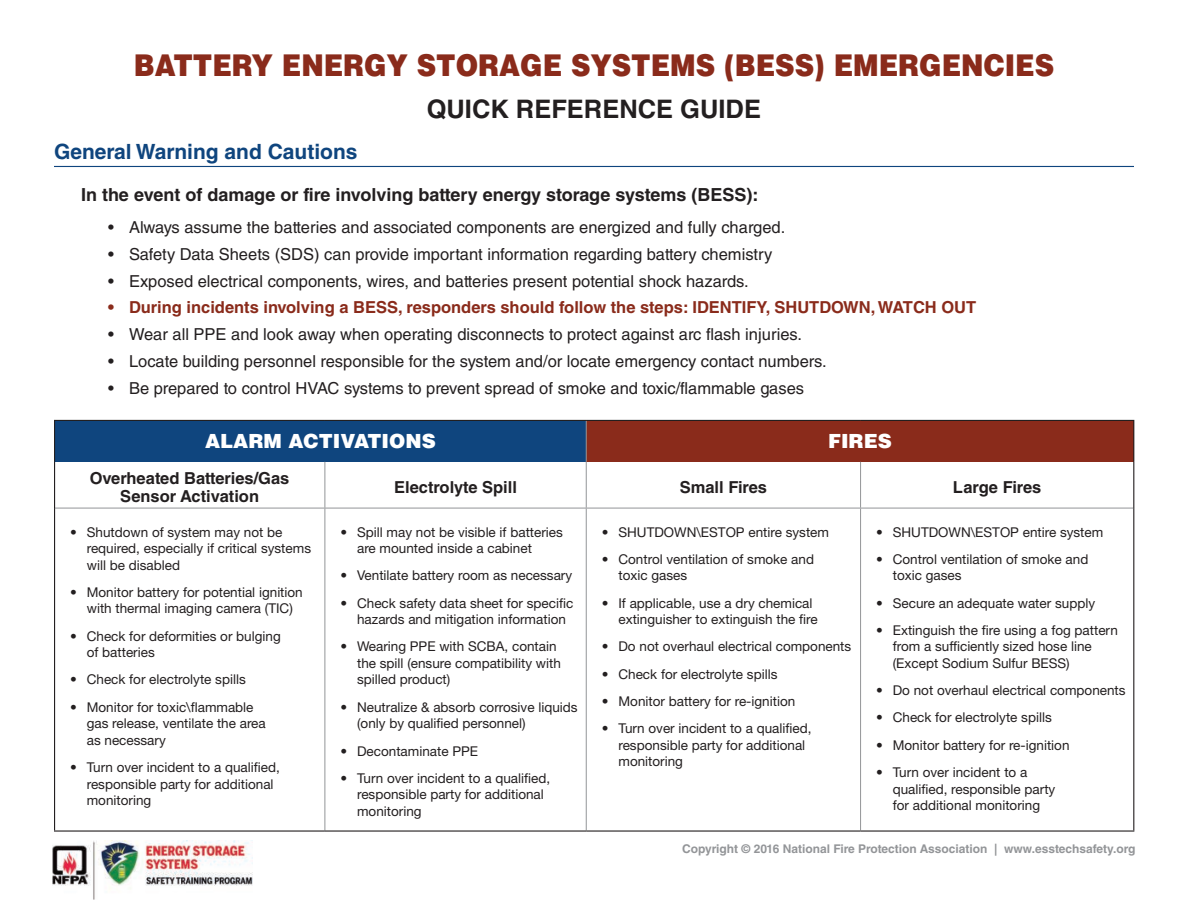
<style>
.page{position:relative;width:1188px;height:918px;background:#fff}
.page>*{position:absolute;margin:0;border:0;box-sizing:border-box;transform-origin:0 0}
.t1{font:900 30px "Helvetica LT Std";color:#8a2b1b;scale:.9 1}
.t2{font:700 25.5px "Helvetica LT Std";color:#231f20}
.t3{font:700 21px "Helvetica LT Std";color:#0f457e}
.t4{font:900 19.5px "Helvetica LT Std";color:#fff}
.t5{font:700 18px "Helvetica LT Std";color:#231f20}
.t6{font:16.5px "Helvetica LT Std";color:#231f20}
.t7{font:700 16.5px "Helvetica LT Std";color:#8a2b1b}
.t8{font:700 16.5px/18px "Helvetica LT Std";color:#231f20;text-align:center}
.t9{font:13.5px/16.5px "Helvetica Neue LT Std";color:#231f20}
.t10{font:700 12px "Helvetica LT Std";color:#939598}
</style>
<div class="page">
<img style="left:52px;top:840px;width:201px;height:60px">
<hr style="left:54px;top:166px;width:1080px;height:1px;background:#0f457e">
<div style="left:55px;top:420px;width:531px;height:41px;background:#0f457e"></div>
<div style="left:586px;top:420px;width:548px;height:41px;background:#8a2b1b"></div>
<hr style="left:55px;top:461px;width:270px;height:1px;background:#0f457e">
<hr style="left:325px;top:461px;width:261px;height:1px;background:#0f457e">
<hr style="left:587px;top:461px;width:274px;height:1px;background:#8a2b1b">
<hr style="left:861px;top:461px;width:272px;height:1px;background:#8a2b1b">
<hr style="left:325px;top:462px;width:1px;height:46px;background:#939598">
<hr style="left:586px;top:461px;width:1px;height:47px;background:#939598">
<hr style="left:860px;top:462px;width:1px;height:46px;background:#939598">
<hr style="left:55px;top:508px;width:270px;height:1px;background:#939598">
<hr style="left:325px;top:508px;width:261px;height:1px;background:#939598">
<hr style="left:325px;top:508px;width:1px;height:322px;background:#939598">
<hr style="left:586px;top:508px;width:275px;height:1px;background:#939598">
<hr style="left:586px;top:508px;width:1px;height:322px;background:#939598">
<hr style="left:861px;top:508px;width:272px;height:1px;background:#939598">
<hr style="left:860px;top:508px;width:1px;height:322px;background:#939598">
<hr style="left:586px;top:421px;width:1px;height:40px;background:#939598">
<hr style="left:54px;top:420px;width:271px;height:1px;background:#231f20">
<hr style="left:54px;top:421px;width:1px;height:40px;background:#231f20">
<hr style="left:325px;top:420px;width:261px;height:1px;background:#231f20">
<hr style="left:586px;top:420px;width:275px;height:1px;background:#231f20">
<hr style="left:861px;top:420px;width:273px;height:1px;background:#231f20">
<hr style="left:1133px;top:421px;width:1px;height:40px;background:#231f20">
<hr style="left:54px;top:461px;width:1px;height:47px;background:#231f20">
<hr style="left:1133px;top:461px;width:1px;height:47px;background:#231f20">
<hr style="left:54px;top:508px;width:1px;height:322px;background:#231f20">
<hr style="left:1133px;top:508px;width:1px;height:322px;background:#231f20">
<hr style="left:54px;top:830px;width:271px;height:2px;background:#231f20">
<hr style="left:325px;top:830px;width:261px;height:2px;background:#231f20">
<hr style="left:586px;top:830px;width:275px;height:2px;background:#231f20">
<hr style="left:861px;top:830px;width:273px;height:2px;background:#231f20">
<h1 class="t1" style="left:134px;top:45px;width:1024px">BATTERY ENERGY STORAGE SYSTEMS (BESS) EMERGENCIES</h1>
<h2 class="t2" style="left:427px;top:93px;width:336px">QUICK REFERENCE GUIDE</h2>
<h3 class="t3" style="left:54px;top:139px;width:305px">General Warning and Cautions</h3>
<h3 class="t5" style="left:81px;top:183px;width:679px">In the event of damage or fire involving battery energy storage systems (BESS):</h3>
<p class="t6" style="left:108px;top:218px;width:679px">• Always assume the batteries and associated components are energized and fully charged.</p>
<p class="t6" style="left:108px;top:244px;width:666px">• Safety Data Sheets (SDS) can provide important information regarding battery chemistry</p>
<p class="t6" style="left:108px;top:271px;width:642px">• Exposed electrical components, wires, and batteries present potential shock hazards.</p>
<p class="t7" style="left:108px;top:297px;width:870px">• During incidents involving a BESS, responders should follow the steps: IDENTIFY, SHUTDOWN, WATCH OUT</p>
<p class="t6" style="left:108px;top:325px;width:696px">• Wear all PPE and look away when operating disconnects to protect against arc flash injuries.</p>
<p class="t6" style="left:108px;top:352px;width:720px">• Locate building personnel responsible for the system and/or locate emergency contact numbers.</p>
<p class="t6" style="left:108px;top:378px;width:698px">• Be prepared to control HVAC systems to prevent spread of smoke and toxic/flammable gases</p>
<h3 class="t4" style="left:205px;top:428px;width:232px">ALARM ACTIVATIONS</h3>
<h3 class="t4" style="left:828px;top:428px;width:65px">FIRES</h3>
<p class="t8" style="left:90px;top:469px;width:201px">Overheated Batteries/Gas<br>Sensor Activation</p>
<p class="t8" style="left:394px;top:478px;width:124px">Electrolyte Spill</p>
<p class="t8" style="left:680px;top:478px;width:89px">Small Fires</p>
<p class="t8" style="left:953px;top:478px;width:90px">Large Fires</p>
<p class="t9" style="left:87px;top:523px;width:226px;text-indent:-16px">• Shutdown of system may not be required, especially if critical systems will be disabled</p>
<p class="t9" style="left:70px;top:584px;width:234px;text-align:center">• Monitor battery for potential ignition with thermal imaging camera (TIC)</p>
<p class="t9" style="left:87px;top:627px;width:196px;text-indent:-16px">• Check for deformities or bulging of batteries</p>
<p class="t9" style="left:70px;top:671px;width:177px">• Check for electrolyte spills</p>
<p class="t9" style="left:87px;top:699px;width:181px;text-indent:-16px">• Monitor for toxic\flammable gas release, ventilate the area as necessary</p>
<p class="t9" style="left:87px;top:759px;width:195px;text-indent:-16px">• Turn over incident to a qualified, responsible party for additional monitoring</p>
<p class="t9" style="left:876px;top:523px;width:229px">• SHUTDOWN\ESTOP entire system</p>
<p class="t9" style="left:893px;top:551px;width:197px;text-indent:-16px">• Control ventilation of smoke and toxic gases</p>
<p class="t9" style="left:876px;top:594px;width:220px">• Secure an adequate water supply</p>
<p class="t9" style="left:893px;top:622px;width:227px;text-indent:-16px">• Extinguish the fire using a fog pattern from a sufficiently sized hose line (Except Sodium Sulfur BESS)</p>
<p class="t9" style="left:876px;top:682px;width:251px">• Do not overhaul electrical components</p>
<p class="t9" style="left:876px;top:709px;width:177px">• Check for electrolyte spills</p>
<p class="t9" style="left:876px;top:737px;width:195px">• Monitor battery for re-ignition</p>
<p class="t9" style="left:893px;top:764px;width:164px;text-indent:-16px">• Turn over incident to a qualified, responsible party for additional monitoring</p>
<p class="t9" style="left:602px;top:523px;width:229px">• SHUTDOWN\ESTOP entire system</p>
<p class="t9" style="left:618px;top:551px;width:197px;text-indent:-16px">• Control ventilation of smoke and toxic gases</p>
<p class="t9" style="left:618px;top:594px;width:201px;text-indent:-16px">• If applicable, use a dry chemical extinguisher to extinguish the fire</p>
<p class="t9" style="left:602px;top:638px;width:251px">• Do not overhaul electrical components</p>
<p class="t9" style="left:602px;top:665px;width:177px">• Check for electrolyte spills</p>
<p class="t9" style="left:602px;top:693px;width:195px">• Monitor battery for re-ignition</p>
<p class="t9" style="left:618px;top:720px;width:195px;text-indent:-16px">• Turn over incident to a qualified, responsible party for additional monitoring</p>
<p class="t9" style="left:357px;top:523px;width:207px;text-indent:-16px">• Spill may not be visible if batteries are mounted inside a cabinet</p>
<p class="t9" style="left:341px;top:567px;width:233px">• Ventilate battery room as necessary</p>
<p class="t9" style="left:357px;top:594px;width:218px;text-indent:-16px">• Check safety data sheet for specific hazards and mitigation information</p>
<p class="t9" style="left:357px;top:638px;width:205px;text-indent:-16px">• Wearing PPE with SCBA, contain the spill (ensure compatibility with spilled product)</p>
<p class="t9" style="left:357px;top:699px;width:222px;text-indent:-16px">• Neutralize &amp; absorb corrosive liquids (only by qualified personnel)</p>
<p class="t9" style="left:341px;top:742px;width:139px">• Decontaminate PPE</p>
<p class="t9" style="left:357px;top:770px;width:195px;text-indent:-16px">• Turn over incident to a qualified, responsible party for additional monitoring</p>
<p class="t10" style="left:682px;top:842px;width:455px">Copyright © 2016 National Fire Protection Association | www.esstechsafety.org</p>
</div>
